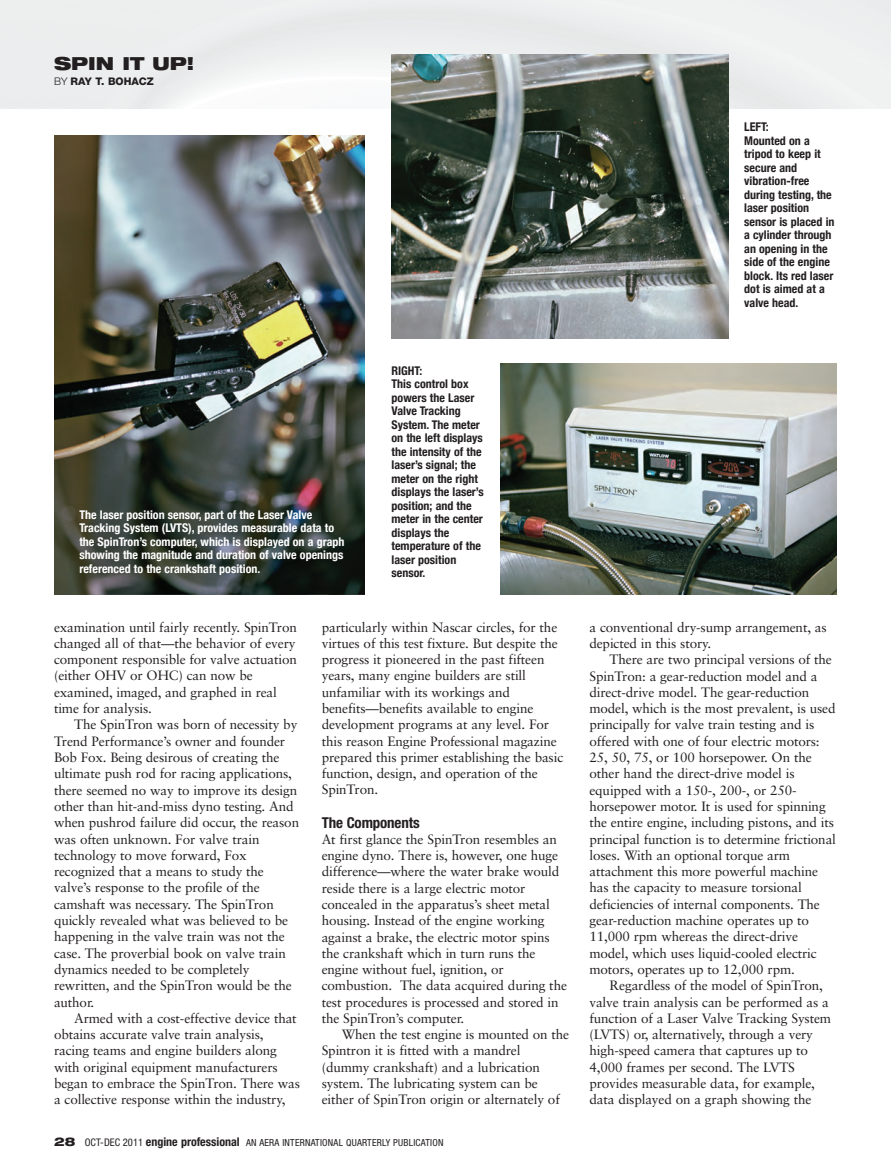
<style>
.page{position:relative;width:891px;height:1175px;background:#fff}
.page>*{position:absolute;margin:0;border:0;box-sizing:border-box;transform-origin:0 0}
.t1{font:900 expanded 18px "Helvetica Neue";color:#231f20}
.t2{font:700 condensed 15px "Helvetica Neue";letter-spacing:-.01em;color:#231f20}
.t3{font:13.5px/16.2px "Sabon";letter-spacing:-.01em;color:#231f20}
.t4{font:700 condensed 12px/13.5px "Helvetica Neue";color:#231f20}
.t5{font:700 condensed 12px/13.5px "Helvetica Neue";color:#fff}
.t6{font:800 10.5px "Helvetica Neue";color:#231f20}
.t7{font:condensed 9.75px "Helvetica Neue";letter-spacing:.025em;color:#231f20}
.s1{font-weight:300}
.s2{font-weight:800;font-stretch:expanded;font-size:12px}
.s3{font-size:10.5px}
.s4{font-weight:700;font-size:12px}
</style>
<div class="page">
<img style="left:0;top:0;width:890px;height:108px">
<img style="left:890px;top:1px;width:1px;height:108px">
<img style="left:392px;top:54px;width:336px;height:285px">
<img style="left:501px;top:363px;width:336px;height:231px">
<img style="left:54px;top:135px;width:310px;height:459px">
<p class="t1" style="left:54px;top:56px;width:142px">SPIN IT UP!</p>
<p class="t6" style="left:54px;top:77px;width:101px"><span class="s1">BY</span> RAY T. BOHACZ</p>
<p class="t4" style="left:744px;top:120px;width:92px">LEFT:<br>Mounted on a tripod to keep it secure and vibration-free during testing, the laser position sensor is placed in a cylinder through an opening in the side of the engine block. Its red laser dot is aimed at a valve head.</p>
<p class="t5" style="left:79px;top:507px;width:267px">The laser position sensor, part of the Laser Valve Tracking System (LVTS), provides measurable data to the SpinTron’s computer, which is displayed on a graph showing the magnitude and duration of valve openings referenced to the crankshaft position.</p>
<p class="t4" style="left:392px;top:363px;width:94px">RIGHT:<br>This control box powers the Laser<br>Valve Tracking<br>System. The meter on the left displays the intensity of the laser’s signal; the meter on the right displays the laser’s position; and the meter in the center displays the temperature of the laser position sensor.</p>
<p class="t3" style="left:54px;top:620px;width:244px">examination until fairly recently. SpinTron</p>
<p class="t3" style="left:54px;top:636px;width:243px">changed all of that—the behavior of every</p>
<p class="t3" style="left:54px;top:652px;width:245px">component responsible for valve actuation</p>
<p class="t3" style="left:54px;top:668px;width:200px">(either OHV or OHC) can now be</p>
<p class="t3" style="left:54px;top:685px;width:225px">examined, imaged, and graphed in real</p>
<p class="t3" style="left:54px;top:701px;width:99px">time for analysis.</p>
<p class="t3" style="left:74px;top:717px;width:225px">The SpinTron was born of necessity by</p>
<p class="t3" style="left:54px;top:734px;width:233px">Trend Performance’s owner and founder</p>
<p class="t3" style="left:54px;top:750px;width:227px">Bob Fox. Being desirous of creating the</p>
<p class="t3" style="left:54px;top:766px;width:240px">ultimate push rod for racing applications,</p>
<p class="t3" style="left:54px;top:783px;width:245px">there seemed no way to improve its design</p>
<p class="t3" style="left:54px;top:799px;width:241px">other than hit-and-miss dyno testing. And</p>
<p class="t3" style="left:54px;top:815px;width:247px">when pushrod failure did occur, the reason</p>
<p class="t3" style="left:54px;top:831px;width:207px">was often unknown. For valve train</p>
<p class="t3" style="left:54px;top:848px;width:194px">technology to move forward, Fox</p>
<p class="t3" style="left:54px;top:864px;width:211px">recognized that a means to study the</p>
<p class="t3" style="left:54px;top:880px;width:207px">valve’s response to the profile of the</p>
<p class="t3" style="left:54px;top:897px;width:221px">camshaft was necessary. The SpinTron</p>
<p class="t3" style="left:54px;top:913px;width:236px">quickly revealed what was believed to be</p>
<p class="t3" style="left:54px;top:929px;width:232px">happening in the valve train was not the</p>
<p class="t3" style="left:54px;top:945px;width:233px">case. The proverbial book on valve train</p>
<p class="t3" style="left:54px;top:962px;width:197px">dynamics needed to be completely</p>
<p class="t3" style="left:54px;top:978px;width:239px">rewritten, and the SpinTron would be the</p>
<p class="t3" style="left:54px;top:994px;width:42px">author.</p>
<p class="t3" style="left:74px;top:1011px;width:224px">Armed with a cost-effective device that</p>
<p class="t3" style="left:54px;top:1027px;width:211px">obtains accurate valve train analysis,</p>
<p class="t3" style="left:54px;top:1043px;width:224px">racing teams and engine builders along</p>
<p class="t3" style="left:54px;top:1060px;width:225px">with original equipment manufacturers</p>
<p class="t3" style="left:54px;top:1076px;width:247px">began to embrace the SpinTron. There was</p>
<p class="t3" style="left:54px;top:1092px;width:233px">a collective response within the industry,</p>
<p class="t3" style="left:322px;top:620px;width:243px">particularly within Nascar circles, for the virtues of this test fixture. But despite the progress it pioneered in the past fifteen years, many engine builders are still unfamiliar with its workings and benefits—benefits available to engine development programs at any level. For this reason Engine Professional magazine prepared this primer establishing the basic function, design, and operation of the SpinTron.</p>
<p class="t2" style="left:322px;top:817px;width:100px">The Components</p>
<p class="t3" style="left:322px;top:832px;width:237px">At first glance the SpinTron resembles an</p>
<p class="t3" style="left:322px;top:848px;width:238px">engine dyno. There is, however, one huge</p>
<p class="t3" style="left:322px;top:864px;width:239px">difference—where the water brake would</p>
<p class="t3" style="left:322px;top:881px;width:205px">reside there is a large electric motor</p>
<p class="t3" style="left:322px;top:897px;width:230px">concealed in the apparatus’s sheet metal</p>
<p class="t3" style="left:322px;top:913px;width:224px">housing. Instead of the engine working</p>
<p class="t3" style="left:322px;top:929px;width:230px">against a brake, the electric motor spins</p>
<p class="t3" style="left:322px;top:946px;width:215px">the crankshaft which in turn runs the</p>
<p class="t3" style="left:322px;top:962px;width:184px">engine without fuel, ignition, or</p>
<p class="t3" style="left:322px;top:978px;width:247px">combustion. The data acquired during the</p>
<p class="t3" style="left:322px;top:994px;width:238px">test procedures is processed and stored in</p>
<p class="t3" style="left:322px;top:1011px;width:144px">the SpinTron’s computer.</p>
<p class="t3" style="left:342px;top:1027px;width:229px">When the test engine is mounted on the</p>
<p class="t3" style="left:322px;top:1043px;width:200px">Spintron it is fitted with a mandrel</p>
<p class="t3" style="left:322px;top:1060px;width:220px">(dummy crankshaft) and a lubrication</p>
<p class="t3" style="left:322px;top:1076px;width:218px">system. The lubricating system can be</p>
<p class="t3" style="left:322px;top:1092px;width:240px">either of SpinTron origin or alternately of</p>
<p class="t7" style="left:54px;top:1138px;width:391px"><span class="s2">28</span> <span class="s3">OCT-DEC 2011</span> <span class="s4">engine professional</span> AN AERA INTERNATIONAL QUARTERLY PUBLICATION</p>
<p class="t3" style="left:589px;top:620px;width:239px">a conventional dry-sump arrangement, as</p>
<p class="t3" style="left:589px;top:636px;width:123px">depicted in this story.</p>
<p class="t3" style="left:610px;top:652px;width:224px">There are two principal versions of the</p>
<p class="t3" style="left:589px;top:668px;width:229px">SpinTron: a gear-reduction model and a</p>
<p class="t3" style="left:589px;top:685px;width:221px">direct-drive model. The gear-reduction</p>
<p class="t3" style="left:589px;top:701px;width:248px">model, which is the most prevalent, is used</p>
<p class="t3" style="left:589px;top:717px;width:226px">principally for valve train testing and is</p>
<p class="t3" style="left:589px;top:734px;width:232px">offered with one of four electric motors:</p>
<p class="t3" style="left:589px;top:750px;width:224px">25, 50, 75, or 100 horsepower. On the</p>
<p class="t3" style="left:589px;top:766px;width:207px">other hand the direct-drive model is</p>
<p class="t3" style="left:589px;top:783px;width:209px">equipped with a 150-, 200-, or 250-</p>
<p class="t3" style="left:589px;top:799px;width:238px">horsepower motor. It is used for spinning</p>
<p class="t3" style="left:589px;top:815px;width:246px">the entire engine, including pistons, and its</p>
<p class="t3" style="left:589px;top:831px;width:248px">principal function is to determine frictional</p>
<p class="t3" style="left:589px;top:848px;width:202px">loses. With an optional torque arm</p>
<p class="t3" style="left:589px;top:864px;width:230px">attachment this more powerful machine</p>
<p class="t3" style="left:589px;top:880px;width:214px">has the capacity to measure torsional</p>
<p class="t3" style="left:589px;top:897px;width:232px">deficiencies of internal components. The</p>
<p class="t3" style="left:589px;top:913px;width:221px">gear-reduction machine operates up to</p>
<p class="t3" style="left:589px;top:929px;width:210px">11,000 rpm whereas the direct-drive</p>
<p class="t3" style="left:589px;top:946px;width:229px">model, which uses liquid-cooled electric</p>
<p class="t3" style="left:589px;top:962px;width:207px">motors, operates up to 12,000 rpm.</p>
<p class="t3" style="left:610px;top:978px;width:215px">Regardless of the model of SpinTron,</p>
<p class="t3" style="left:589px;top:994px;width:241px">valve train analysis can be performed as a</p>
<p class="t3" style="left:589px;top:1011px;width:243px">function of a Laser Valve Tracking System</p>
<p class="t3" style="left:589px;top:1027px;width:225px">(LVTS) or, alternatively, through a very</p>
<p class="t3" style="left:589px;top:1043px;width:220px">high-speed camera that captures up to</p>
<p class="t3" style="left:589px;top:1060px;width:207px">4,000 frames per second. The LVTS</p>
<p class="t3" style="left:589px;top:1076px;width:227px">provides measurable data, for example,</p>
<p class="t3" style="left:589px;top:1092px;width:223px">data displayed on a graph showing the</p>
</div>
